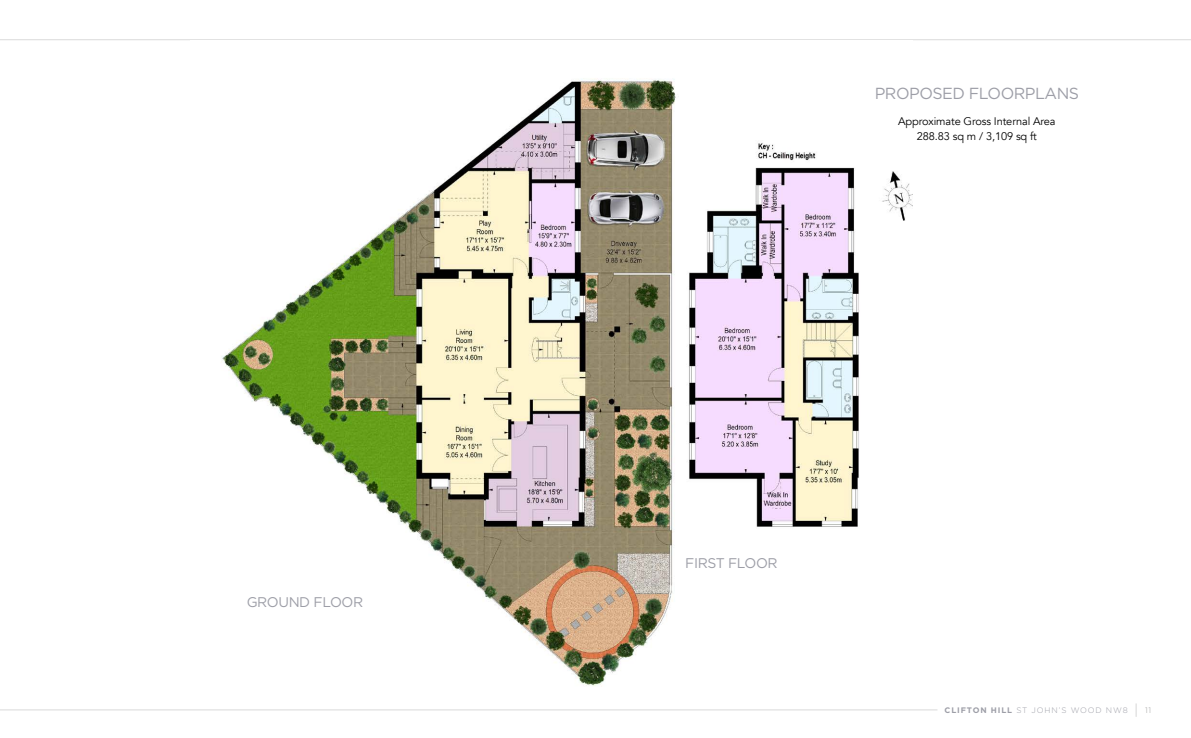
<style>
.page{position:relative;width:1191px;height:738px;background:#fff}
.page>*{position:absolute;margin:0;border:0;box-sizing:border-box;transform-origin:0 0}
.t1{font:16px "Gotham";letter-spacing:-.03em;color:#9d9ea7}
.t2{font:14px "Gotham";letter-spacing:-.03em;color:#9d9ea7}
.t3{font:11px/15px "Avenir";letter-spacing:-.01em;color:#000;text-align:center}
.t4{font:300 8px "Gotham";letter-spacing:.11em;color:#9d9ea7}
.s1{font-weight:700}
.s2{font-size:14.4px;color:#9d9d9c}
.s3{color:#9d9d9c}
</style>
<div class="page">
<hr style="left:0;top:39px;width:1191px;height:1px;background:#dadada">
<img style="left:222px;top:79px;width:691px;height:607px">
<hr style="left:0;top:708px;width:937px;height:1px;background:#dadada">
<p class="t2" style="left:247px;top:593px;width:118px">GROUND FLOOR</p>
<h1 class="t1" style="left:874px;top:83px;width:206px">PROPOSED FLOORPLANS</h1>
<p class="t3" style="left:898px;top:114px;width:159px">Approximate Gross Internal Area<br>288.83 sq m / 3,109 sq ft</p>
<p class="t2" style="left:685px;top:554px;width:94px">FIRST FLOOR</p>
<p class="t4" style="left:944px;top:704px;width:208px"><span class="s1">CLIFTON HILL</span> ST JOHN’S WOOD NW8 <span class="s2">|</span> <span class="s3">11</span></p>
</div>
